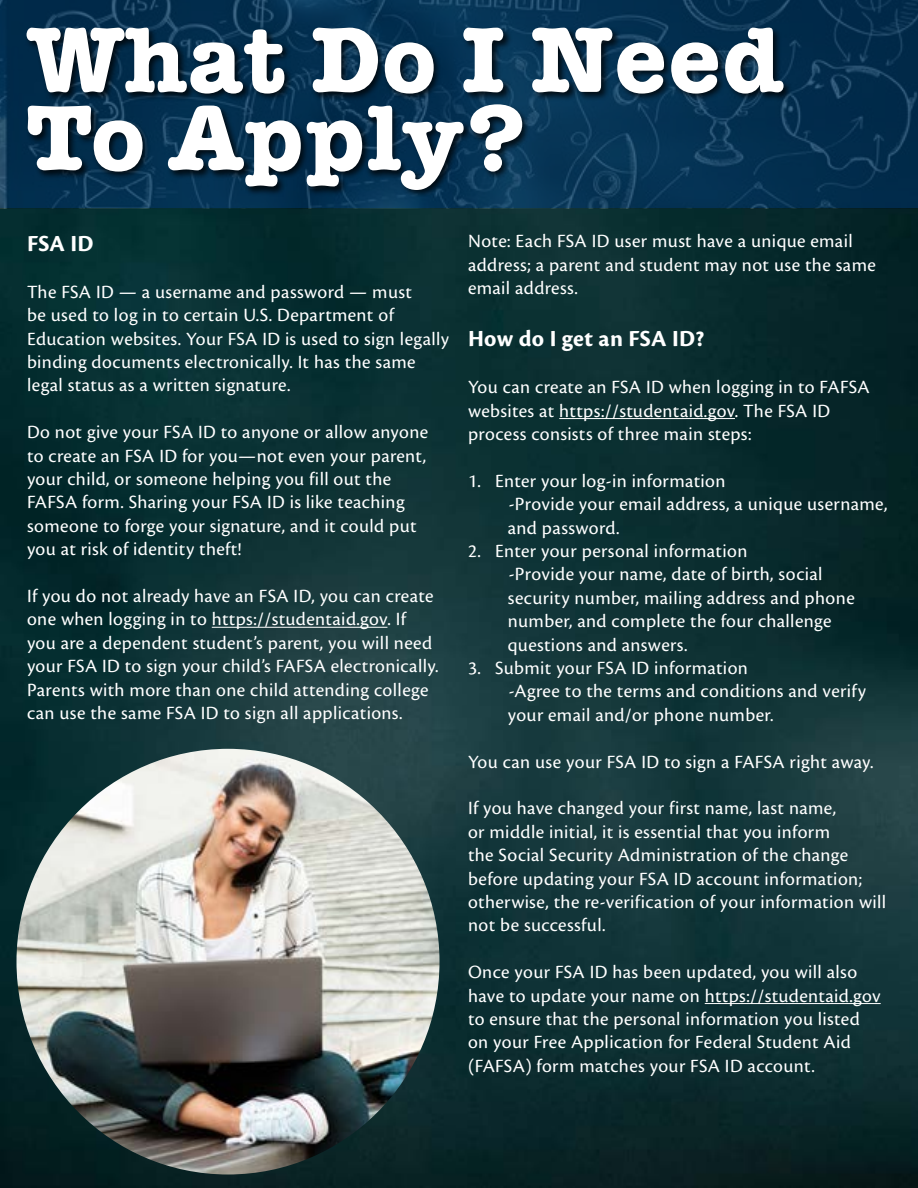
<style>
.page{position:relative;width:918px;height:1188px;background:#fff}
.page>*{position:absolute;margin:0;border:0;box-sizing:border-box;transform-origin:0 0}
.t1{font:700 93px/78px "American Typewriter ITC Pro";letter-spacing:.02em;color:#fff}
.Heading{font:700 24px "Cronos Pro";letter-spacing:.015em;color:#fff}
.Body_Copy{font:19.5px/23.4px "Cronos Pro";letter-spacing:.02em;color:#fff}
</style>
<div class="page">
<img style="left:0;top:208px;width:918px;height:980px">
<img style="left:0;top:0;width:918px;height:208px">
<hr style="left:212px;top:627px;width:175px;height:1px;background:#fff">
<hr style="left:559px;top:418px;width:176px;height:1px;background:#fff">
<hr style="left:705px;top:1003px;width:176px;height:1px;background:#fff">
<div style="left:25px;top:26px;width:767px;height:171px;background:#000;opacity:.75"></div>
<img style="left:16px;top:749px;width:424px;height:425px">
<p class="t1" style="left:27px;top:21px;width:757px">What Do I Need<br>To Apply?</p>
<p class="Heading" style="left:27px;top:230px;width:68px">FSA ID</p>
<p class="Body_Copy" style="left:27px;top:280px;width:424px">The FSA ID — a username and password — must<br>be used to log in to certain U.S. Department of Education websites. Your FSA ID is used to sign legally binding documents electronically. It has the same legal status as a written signature.</p>
<p class="Body_Copy" style="left:27px;top:420px;width:403px">Do not give your FSA ID to anyone or allow anyone to create an FSA ID for you—not even your parent, your child, or someone helping you fill out the FAFSA form. Sharing your FSA ID is like teaching someone to forge your signature, and it could put you at risk of identity theft!</p>
<p class="Body_Copy" style="left:27px;top:584px;width:413px">If you do not already have an FSA ID, you can create one when logging in to https://studentaid.gov. If you are a dependent student’s parent, you will need your FSA ID to sign your child’s FAFSA electronically.<br>Parents with more than one child attending college can use the same FSA ID to sign all applications.</p>
<p class="Body_Copy" style="left:468px;top:230px;width:409px">Note: Each FSA ID user must have a unique email address; a parent and student may not use the same email address.</p>
<p class="Heading" style="left:468px;top:325px;width:238px">How do I get an FSA ID?</p>
<p class="Body_Copy" style="left:468px;top:376px;width:403px">You can create an FSA ID when logging in to FAFSA websites at https://studentaid.gov. The FSA ID process consists of three main steps:</p>
<p class="Body_Copy" style="left:468px;top:469px;width:259px">1. Enter your log-in information</p>
<p class="Body_Copy" style="left:508px;top:493px;width:381px">-Provide your email address, a unique username, and password.</p>
<p class="Body_Copy" style="left:468px;top:539px;width:281px">2. Enter your personal information</p>
<p class="Body_Copy" style="left:508px;top:563px;width:348px">-Provide your name, date of birth, social security number, mailing address and phone number, and complete the four challenge questions and answers.</p>
<p class="Body_Copy" style="left:468px;top:656px;width:281px">3. Submit your FSA ID information</p>
<p class="Body_Copy" style="left:508px;top:680px;width:360px">-Agree to the terms and conditions and verify your email and/or phone number.</p>
<p class="Body_Copy" style="left:468px;top:750px;width:407px">You can use your FSA ID to sign a FAFSA right away.</p>
<p class="Body_Copy" style="left:468px;top:797px;width:420px">If you have changed your first name, last name,<br>or middle initial, it is essential that you inform<br>the Social Security Administration of the change before updating your FSA ID account information; otherwise, the re-verification of your information will not be successful.</p>
<p class="Body_Copy" style="left:468px;top:961px;width:414px">Once your FSA ID has been updated, you will also have to update your name on https://studentaid.gov to ensure that the personal information you listed on your Free Application for Federal Student Aid (FAFSA) form matches your FSA ID account.</p>
</div>
